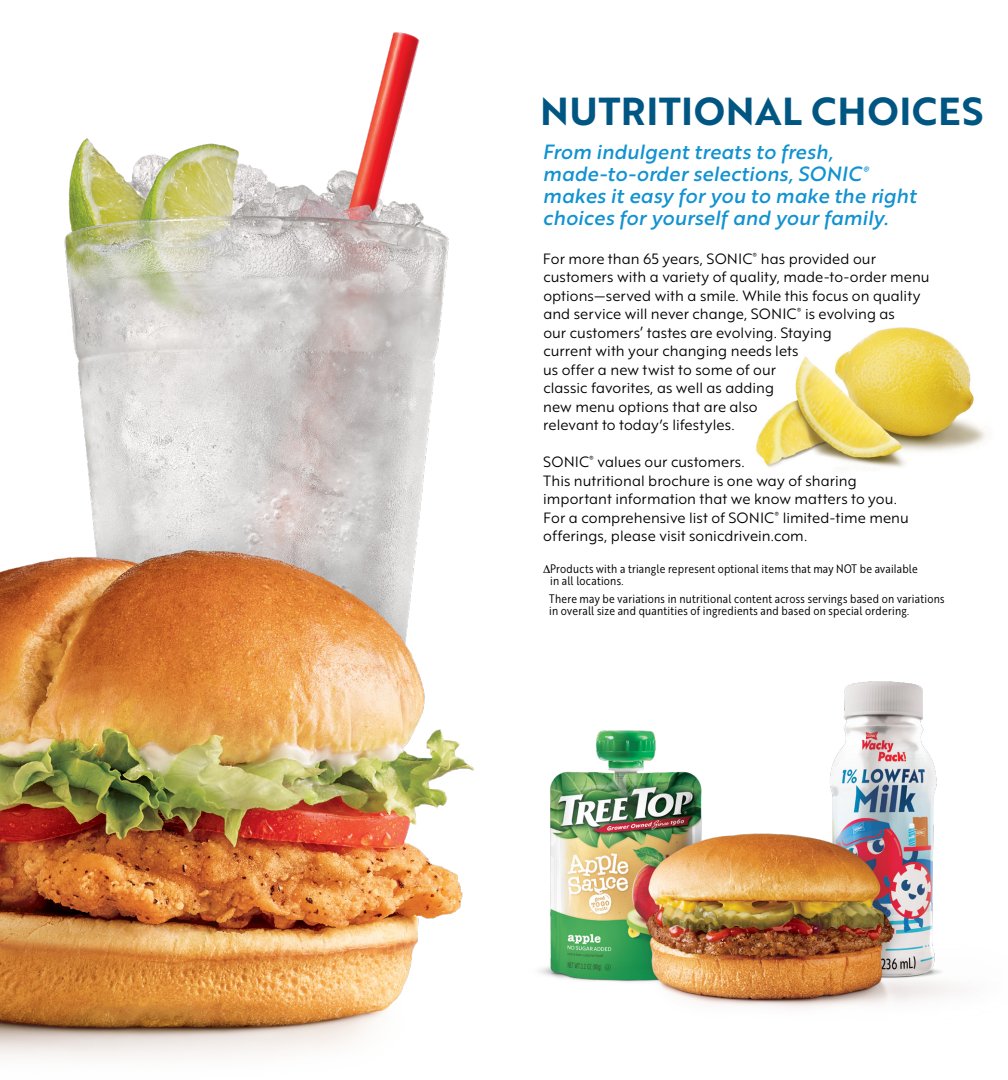
<style>
.page{position:relative;width:1008px;height:1080px;background:#fff}
.page>*{position:absolute;margin:0;border:0;box-sizing:border-box;transform-origin:0 0}
.t1{font:700 38px "Carhop Sans";letter-spacing:.015em;color:#005682}
.t2{font:italic 500 20px/22px "Carhop Sans";letter-spacing:.01em;color:#1192d1}
.t3{font:14.4px/18.4px "Carhop Sans";letter-spacing:.005em;color:#000}
.t4{font:12px/12px "Brother XS";letter-spacing:.02em;color:#000}
</style>
<div class="page">
<img style="left:0;top:32px;width:474px;height:1025px">
<img style="left:756px;top:327px;width:231px;height:142px">
<img style="left:540px;top:681px;width:414px;height:327px">
<p class="t1" style="left:540px;top:83px;width:445px">NUTRITIONAL CHOICES</p>
<p class="t2" style="left:543px;top:140px;width:375px">From indulgent treats to fresh, made-to-order selections, SONIC<sup>® </sup>makes it easy for you to make the right choices for yourself and your family.</p>
<p class="t3" style="left:543px;top:249px;width:388px">For more than 65 years, SONIC<sup>®</sup> has provided our customers with a variety of quality, made-to-order menu options—served with a smile. While this focus on quality and service will never change, SONIC<sup>®</sup> is evolving as<br>our customers’ tastes are evolving. Staying<br>current with your changing needs lets<br>us offer a new twist to some of our<br>classic favorites, as well as adding<br>new menu options that are also<br>relevant to today’s lifestyles.</p>
<p class="t3" style="left:543px;top:452px;width:367px">SONIC<sup>®</sup> values our customers.<br>This nutritional brochure is one way of sharing important information that we know matters to you.<br>For a comprehensive list of SONIC<sup>®</sup> limited-time menu offerings, please visit sonicdrivein.com.</p>
<p class="t4" style="left:550px;top:563px;width:369px;text-indent:-7px">∆Products with a triangle represent optional items that may NOT be available in all locations.</p>
<p class="t4" style="left:549px;top:592px;width:397px">There may be variations in nutritional content across servings based on variations in overall size and quantities of ingredients and based on special ordering.</p>
</div>
